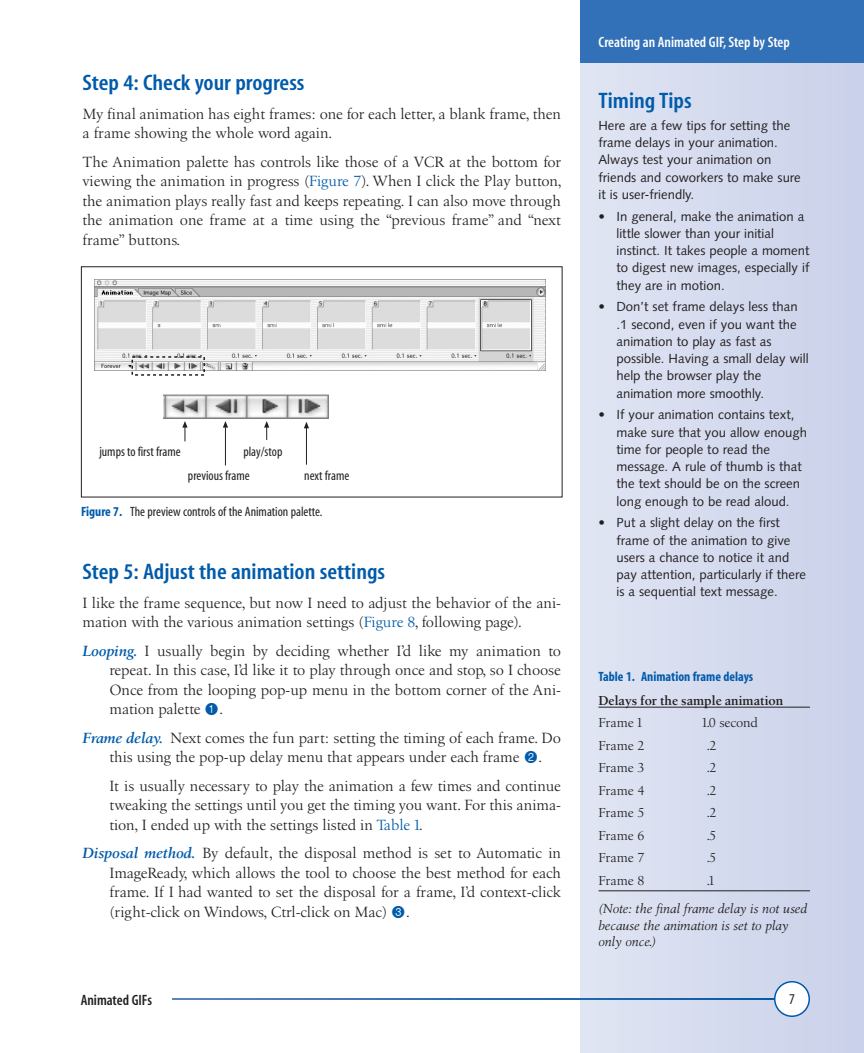
<style>
.page{position:relative;width:864px;height:1053px;background:#fff}
.page>*{position:absolute;margin:0;border:0;box-sizing:border-box;transform-origin:0 0}
.HeadB{font:600 condensed 22.5px "Myriad";color:#015bab;scale:1.1 1}
.SidebarTitle{font:600 condensed 22.5px "Myriad";color:#015bab;scale:1.1 1}
.ListVariableTerm{font:15.3px/19.5px "Birka";color:#231f20;text-align:justify}
.Body{font:15.3px/19.5px "Birka";color:#231f20}
.ListVariable{font:15.3px/19.5px "Birka";color:#231f20;text-align:justify}
.t1{font:600 condensed 15px "Myriad";color:#fff}
.t2{font:600 condensed 15px "Myriad";color:#231f20}
.t3{font:condensed 15px "Myriad";color:#231f20}
.FigureCaption{font:condensed 13.5px "Myriad";color:#231f20}
.TableBody{font:italic 13.5px/16.5px "Birka";letter-spacing:-.01em;color:#231f20}
.TableBody-2{font:13.5px "Birka";color:#231f20}
.TableTitle{font:700 condensed 13.5px "Myriad";color:#015bab}
.TableHeader{font:600 13.5px "Birka";color:#231f20}
.SidebarListBullet{font:13.2px/17.2px "Syntax";color:#231f20}
.SidebarBody{font:13.2px/17.2px "Syntax";color:#231f20}
.s1{color:#015bab}
.s2{font-weight:700;color:#015bab}
.s3{font-weight:600;font-style:italic;color:#015bab}
.s4{font-family:"Circle Frame Neg";font-size:16.5px;color:#015bab}
</style>
<div class="page">
<div style="left:580px;top:63px;width:284px;height:990px;background:#d5dbef"></div>
<div style="left:580px;top:0;width:284px;height:63px;background:#3270b7"></div>
<svg style="left:172px;top:998px;width:602px;height:2px"></svg>
<div style="left:775px;top:982px;width:34px;height:34px;background:#fff;border-radius:50%"></div>
<div style="left:774px;top:981px;width:36px;height:36px;border:2px solid #015bab;border-radius:50%"></div>
<img style="left:94px;top:279px;width:452px;height:92px">
<div style="left:132px;top:356px;width:73px;height:20px;border:2px dashed #231f20"></div>
<img style="left:164px;top:394px;width:164px;height:25px">
<svg style="left:182px;top:421px;width:6px;height:20px"></svg>
<hr style="left:225px;top:427px;width:1px;height:38px;background:#231f20">
<svg style="left:223px;top:421px;width:5px;height:7px"></svg>
<svg style="left:264px;top:421px;width:5px;height:19px"></svg>
<hr style="left:306px;top:428px;width:1px;height:37px;background:#231f20">
<svg style="left:304px;top:422px;width:5px;height:6px"></svg>
<div style="left:81px;top:266px;width:481px;height:231px;border:1px solid #231f20"></div>
<hr style="left:598px;top:707px;width:212px;height:1px;background:#231f20">
<hr style="left:598px;top:891px;width:212px;height:1px;background:#231f20">
<p class="HeadB" style="left:82px;top:72px;width:203px">Step 4: Check your progress</p>
<p class="Body" style="left:82px;top:104px;width:480px">My final animation has eight frames: one for each letter, a blank frame, then a frame showing the whole word again.</p>
<p class="Body" style="left:82px;top:152px;width:481px;text-align:justify">The Animation palette has controls like those of a VCR at the bottom for viewing the animation in progress (<span class="s1">Figure 7</span>). When I click the Play button, the animation plays really fast and keeps repeating. I can also move through the animation one frame at a time using the “previous frame” and “next frame” buttons.</p>
<p class="FigureCaption" style="left:99px;top:445px;width:83px">jumps to first frame</p>
<p class="FigureCaption" style="left:243px;top:445px;width:40px">play/stop</p>
<p class="FigureCaption" style="left:188px;top:469px;width:63px">previous frame</p>
<p class="FigureCaption" style="left:304px;top:469px;width:47px">next frame</p>
<p class="FigureCaption" style="left:81px;top:505px;width:243px"><span class="s2">Figure 7.</span> The preview controls of the Animation palette.</p>
<p class="HeadB" style="left:82px;top:561px;width:277px">Step 5: Adjust the animation settings</p>
<p class="Body" style="left:82px;top:593px;width:480px">I like the frame sequence, but now I need to adjust the behavior of the ani&shy;mation with the various animation settings (<span class="s1">Figure 8</span>, following page).</p>
<p class="ListVariableTerm" style="left:110px;top:641px;width:453px;text-indent:-27px"><span class="s3">Looping.</span> I usually begin by deciding whether I’d like my animation to repeat. In this case, I’d like it to play through once and stop, so I choose Once from the looping pop-up menu in the bottom corner of the Ani&shy;mation palette <span class="s4">1</span>.</p>
<p class="ListVariableTerm" style="left:82px;top:728px;width:480px;text-align:center"><span class="s3">Frame delay.</span> Next comes the fun part: setting the timing of each frame. Do this using the pop-up delay menu that appears under each frame <span class="s4">2</span>.</p>
<p class="ListVariable" style="left:110px;top:776px;width:453px">It is usually necessary to play the animation a few times and continue tweaking the settings until you get the timing you want. For this anima&shy;tion, I ended up with the settings listed in <span class="s1">Table 1</span>.</p>
<p class="ListVariableTerm" style="left:110px;top:844px;width:453px;text-indent:-27px"><span class="s3">Disposal method.</span> By default, the disposal method is set to Automatic in ImageReady, which allows the tool to choose the best method for each frame. If I had wanted to set the disposal for a frame, I’d context-click (right-click on Windows, Ctrl-click on Mac) <span class="s4">3</span>.</p>
<p class="t1" style="left:598px;top:35px;width:193px">Creating an Animated GIF, Step by Step</p>
<p class="SidebarTitle" style="left:598px;top:89px;width:86px">Timing Tips</p>
<p class="SidebarBody" style="left:598px;top:117px;width:204px">Here are a few tips for setting the frame delays in your animation.<br>Always test your animation on friends and coworkers to make sure it is user-friendly.</p>
<p class="SidebarListBullet" style="left:616px;top:207px;width:194px;text-indent:-18px">• In general, make the animation a little slower than your initial instinct. It takes people a moment to digest new images, especially if they are in motion.</p>
<p class="SidebarListBullet" style="left:616px;top:298px;width:194px;text-indent:-18px">• Don’t set frame delays less than .1 second, even if you want the animation to play as fast as possible. Having a small delay will help the browser play the animation more smoothly.</p>
<p class="SidebarListBullet" style="left:616px;top:406px;width:192px;text-indent:-18px">• If your animation contains text, make sure that you allow enough time for people to read the message. A rule of thumb is that the text should be on the screen long enough to be read aloud.</p>
<p class="SidebarListBullet" style="left:616px;top:514px;width:191px;text-indent:-18px">• Put a slight delay on the first frame of the animation to give users a chance to notice it and pay attention, particularly if there is a sequential text message.</p>
<p class="TableTitle" style="left:598px;top:669px;width:156px">Table 1. Animation frame delays</p>
<p class="TableHeader" style="left:598px;top:693px;width:186px">Delays for the sample animation</p>
<p class="TableBody-2" style="left:598px;top:715px;width:46px">Frame 1</p>
<p class="TableBody-2" style="left:701px;top:715px;width:58px">1.0 second</p>
<p class="TableBody-2" style="left:598px;top:738px;width:47px">Frame 2</p>
<p class="TableBody-2" style="left:706px;top:738px;width:11px">.2</p>
<p class="TableBody-2" style="left:598px;top:760px;width:47px">Frame 3</p>
<p class="TableBody-2" style="left:706px;top:760px;width:11px">.2</p>
<p class="TableBody-2" style="left:598px;top:783px;width:47px">Frame 4</p>
<p class="TableBody-2" style="left:706px;top:783px;width:11px">.2</p>
<p class="TableBody-2" style="left:598px;top:805px;width:47px">Frame 5</p>
<p class="TableBody-2" style="left:706px;top:805px;width:11px">.2</p>
<p class="TableBody-2" style="left:598px;top:828px;width:47px">Frame 6</p>
<p class="TableBody-2" style="left:706px;top:828px;width:11px">.5</p>
<p class="TableBody-2" style="left:598px;top:850px;width:47px">Frame 7</p>
<p class="TableBody-2" style="left:706px;top:850px;width:11px">.5</p>
<p class="TableBody-2" style="left:598px;top:873px;width:47px">Frame 8</p>
<p class="TableBody-2" style="left:706px;top:873px;width:10px">.1</p>
<p class="TableBody" style="left:598px;top:901px;width:210px">(Note: the final frame delay is not used because the animation is set to play only once.)</p>
<p class="t2" style="left:81px;top:993px;width:73px">Animated GIFs</p>
<p class="t3" style="left:789px;top:992px;width:7px">7</p>
</div>
